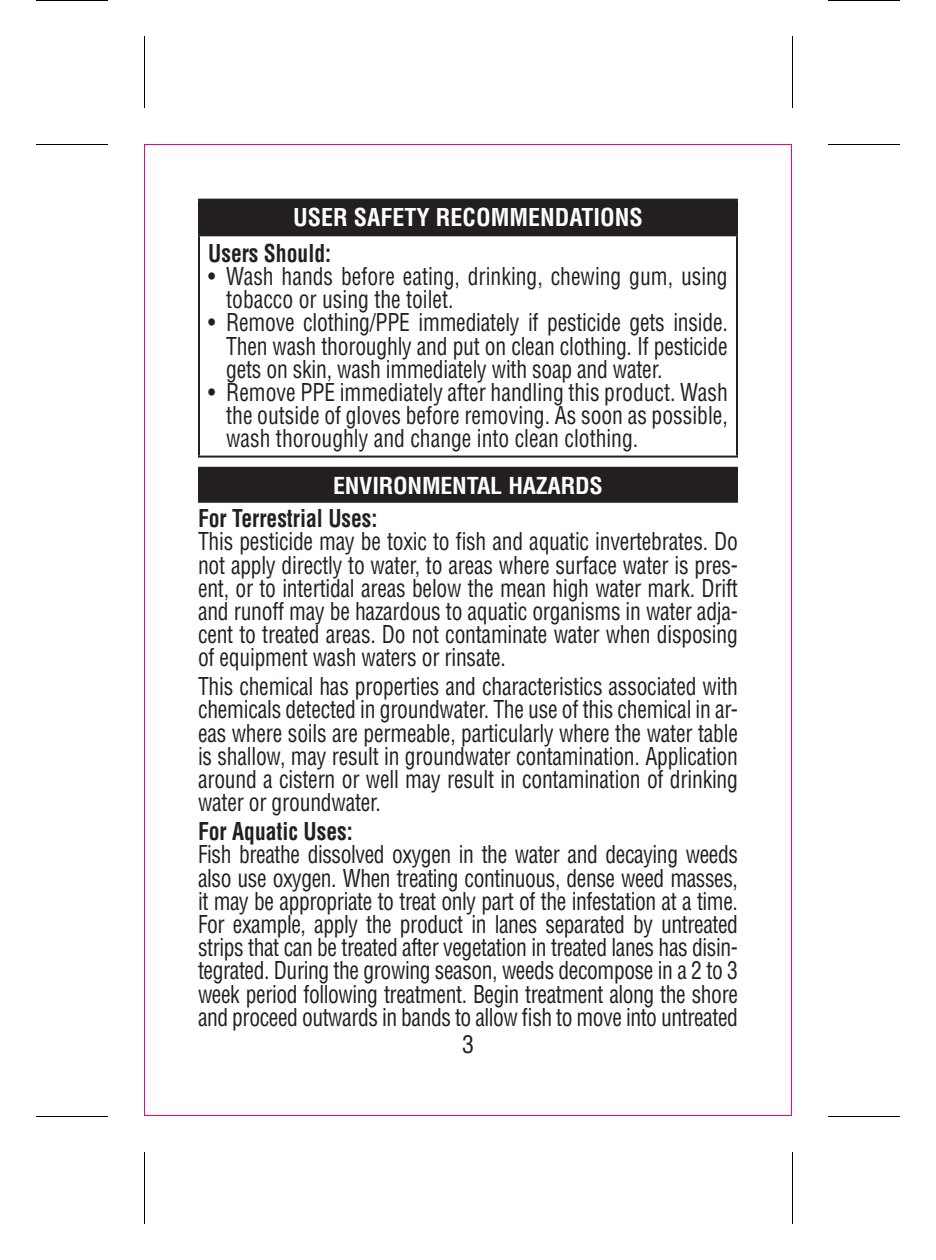
<style>
.page{position:relative;width:936px;height:1260px;background:#fff}
.page>*{position:absolute;margin:0;border:0;box-sizing:border-box;transform-origin:0 0}
.body_text_-_end{font:condensed 24px/23.2px "Helvetica LT Std";letter-spacing:-.01em;color:#231f20;text-align:justify;scale:.9 1}
.body_text{font:condensed 24px/23.2px "Helvetica LT Std";color:#231f20;text-align:justify;scale:.9 1}
.body_text-2{font:700 condensed 24px "Helvetica LT Std";color:#231f20;scale:.9 1}
.body_text-3{font:700 condensed 24px "Helvetica LT Std";color:#fff}
.body_text_-_end-2{font:condensed 24px "Helvetica LT Std";letter-spacing:-.01em;color:#231f20}
.HEADING{font:700 condensed 22.8px "Helvetica LT Std";letter-spacing:-.01em;color:#fff;scale:1.05 1}
</style>
<div class="page">
<hr style="left:36px;top:144px;width:72px;height:1px;background:#000">
<hr style="left:36px;top:0;width:72px;height:1px;background:#000">
<hr style="left:36px;top:1116px;width:72px;height:1px;background:#000">
<hr style="left:828px;top:144px;width:72px;height:1px;background:#000">
<hr style="left:828px;top:0;width:72px;height:1px;background:#000">
<hr style="left:828px;top:1116px;width:72px;height:1px;background:#000">
<hr style="left:144px;top:36px;width:1px;height:72px;background:#000">
<hr style="left:144px;top:1152px;width:1px;height:72px;background:#000">
<hr style="left:792px;top:36px;width:1px;height:72px;background:#000">
<hr style="left:792px;top:1152px;width:1px;height:72px;background:#000">
<div style="left:198px;top:467px;width:540px;height:36px;background:#231f20"></div>
<div style="left:199px;top:200px;width:538px;height:35px;background:#231f20"></div>
<hr style="left:198px;top:199px;width:540px;height:2px;background:#231f20">
<hr style="left:198px;top:201px;width:2px;height:33px;background:#231f20">
<hr style="left:736px;top:201px;width:2px;height:33px;background:#231f20">
<hr style="left:198px;top:234px;width:540px;height:2px;background:#231f20">
<hr style="left:198px;top:236px;width:2px;height:220px;background:#231f20">
<hr style="left:736px;top:236px;width:2px;height:220px;background:#231f20">
<hr style="left:198px;top:456px;width:540px;height:2px;background:#231f20">
<p class="body_text-3" style="left:293px;top:202px;width:351px">USER SAFETY RECOMMENDATIONS</p>
<p class="body_text-2" style="left:208px;top:238px;width:138px">Users Should:</p>
<p class="body_text" style="left:226px;top:264px;width:559px;text-indent:-18px">• Wash hands before eating, drinking, chewing gum, using tobacco or using the toilet.</p>
<p class="body_text" style="left:226px;top:311px;width:559px;text-indent:-18px">• Remove clothing/PPE immediately if pesticide gets inside.<br>Then wash thoroughly and put on clean clothing. If pesticide gets on skin, wash immediately with soap and water.</p>
<p class="body_text" style="left:226px;top:380px;width:559px;text-indent:-18px">• Remove PPE immediately after handling this product. Wash the outside of gloves before removing. As soon as possible, wash thoroughly and change into clean clothing.</p>
<p class="HEADING" style="left:333px;top:471px;width:259px">ENVIRONMENTAL HAZARDS</p>
<p class="body_text-2" style="left:198px;top:503px;width:201px">For Terrestrial Uses:</p>
<p class="body_text_-_end" style="left:198px;top:530px;width:601px">This pesticide may be toxic to fish and aquatic invertebrates. Do not apply directly to water, to areas where surface water is pres&shy;ent, or to intertidal areas below the mean high water mark. Drift and runoff may be hazardous to aquatic organisms in water adja&shy;cent to treated areas. Do not contaminate water when disposing of equipment wash waters or rinsate.</p>
<p class="body_text_-_end" style="left:198px;top:675px;width:602px">This chemical has properties and characteristics associated with chemicals detected in groundwater. The use of this chemical in ar&shy;eas where soils are permeable, particularly where the water table is shallow, may result in groundwater contamination. Application around a cistern or well may result in contamination of drinking water or groundwater.</p>
<p class="body_text-2" style="left:198px;top:816px;width:173px">For Aquatic Uses:</p>
<p class="body_text_-_end" style="left:198px;top:843px;width:602px">Fish breathe dissolved oxygen in the water and decaying weeds also use oxygen. When treating continuous, dense weed masses, it may be appropriate to treat only part of the infestation at a time.<br>For example, apply the product in lanes separated by untreated strips that can be treated after vegetation in treated lanes has disin&shy;tegrated. During the growing season, weeds decompose in a 2 to 3 week period following treatment. Begin treatment along the shore and proceed outwards in bands to allow fish to move into untreated</p>
<p class="body_text_-_end-2" style="left:462px;top:1029px;width:13px">3</p>
</div>
